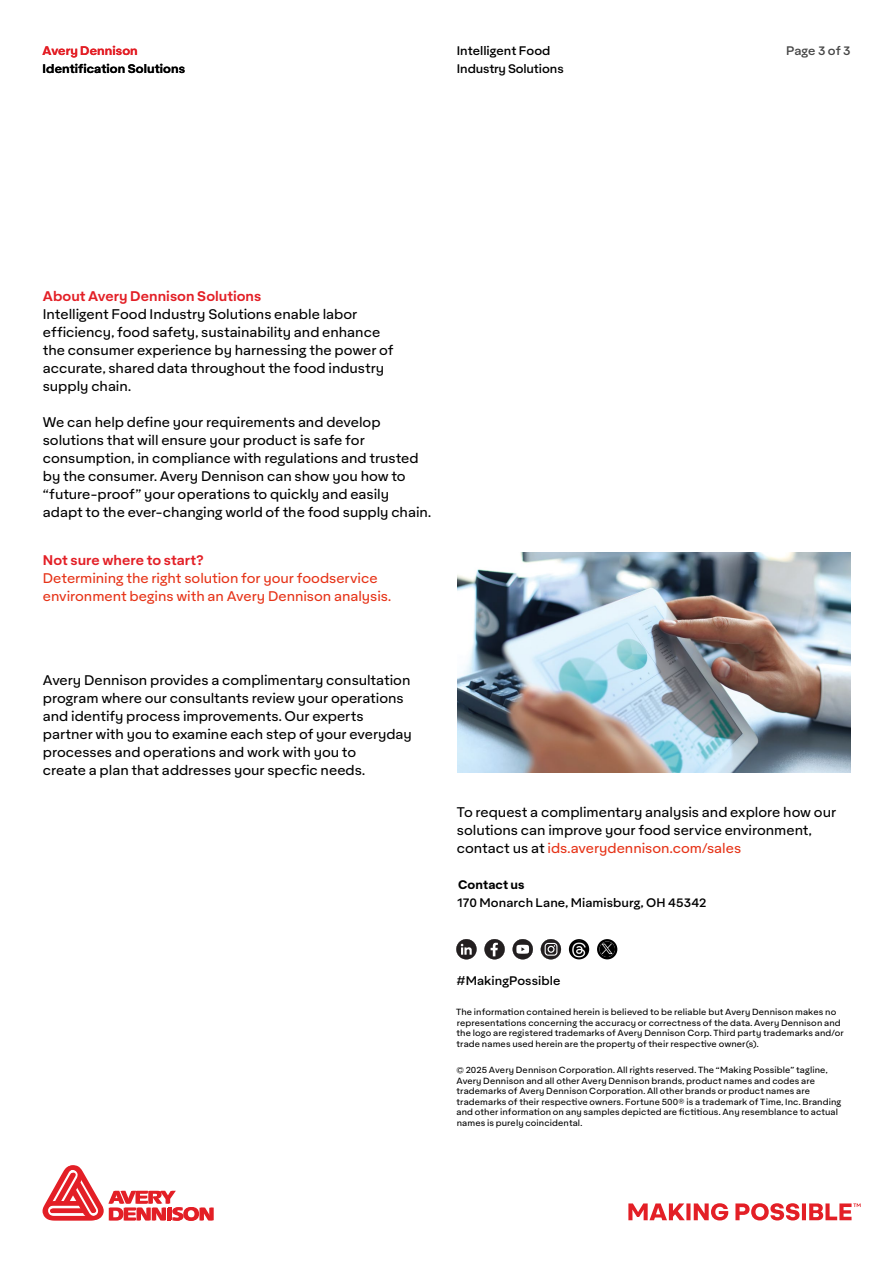
<style>
.page{position:relative;width:893px;height:1263px;background:#fff}
.page>*{position:absolute;margin:0;border:0;box-sizing:border-box;transform-origin:0 0}
.t1{font:13.5px/18px "Aktifo A";color:#000}
.t2{font:13.5px/18px "Aktifo A";letter-spacing:-.005em;color:#e63318}
.t3{font:600 13.5px "Aktifo A";letter-spacing:.005em;color:#e31f26}
.t4{font:500 12px "Aktifo A";color:#000}
.t5{font:600 12px "Aktifo A";letter-spacing:.005em;color:#000}
.t6{font:600 12px "Aktifo A";letter-spacing:.005em;color:#e31f26}
.t7{font:700 12px "Aktifo A";letter-spacing:.01em;color:#000}
.t8{font:500 12px "Aktifo A";letter-spacing:-.005em;color:#464646}
.t9{font:8.7px/10.5px "Aktifo A";letter-spacing:.015em;color:#000}
.s1{color:#e63318}
</style>
<div class="page">
<svg style="left:43px;top:1165px;width:171px;height:56px"></svg>
<svg style="left:628px;top:1203px;width:233px;height:17px"></svg>
<svg style="left:597px;top:939px;width:20px;height:20px"></svg>
<img style="left:599px;top:941px;width:16px;height:16px;border-radius:8px">
<svg style="left:569px;top:939px;width:20px;height:20px"></svg>
<img style="left:570px;top:941px;width:18px;height:17px;border-radius:9px">
<div style="left:513px;top:939px;width:20px;height:20px;background:#231f20;border-radius:50%"></div>
<svg style="left:516px;top:945px;width:13px;height:9px"></svg>
<svg style="left:484px;top:939px;width:21px;height:20px"></svg>
<svg style="left:541px;top:939px;width:20px;height:20px"></svg>
<div style="left:456px;top:939px;width:21px;height:20px;background:#231f20;border-radius:50%"></div>
<svg style="left:461px;top:944px;width:11px;height:11px"></svg>
<img style="left:457px;top:552px;width:394px;height:221px">
<p class="t6" style="left:43px;top:42px;width:97px">Avery Dennison</p>
<p class="t5" style="left:43px;top:60px;width:144px">Identification Solutions</p>
<p class="t4" style="left:457px;top:43px;width:95px">Intelligent Food</p>
<p class="t8" style="left:786px;top:43px;width:66px">Page 3 of 3</p>
<p class="t4" style="left:457px;top:61px;width:109px">Industry Solutions</p>
<p class="t3" style="left:43px;top:287px;width:220px">About Avery Dennison Solutions</p>
<p class="t1" style="left:43px;top:304px;width:352px">Intelligent Food Industry Solutions enable labor efficiency, food safety, sustainability and enhance the consumer experience by harnessing the power of accurate, shared data throughout the food industry supply chain.</p>
<p class="t1" style="left:43px;top:412px;width:390px">We can help define your requirements and develop solutions that will ensure your product is safe for consumption, in compliance with regulations and trusted by the consumer. Avery Dennison can show you how to “future-proof” your operations to quickly and easily adapt to the ever-changing world of the food supply chain.</p>
<p class="t3" style="left:43px;top:551px;width:163px">Not sure where to start?</p>
<p class="t2" style="left:43px;top:568px;width:350px">Determining the right solution for your foodservice environment begins with an Avery Dennison analysis.</p>
<p class="t1" style="left:43px;top:670px;width:370px">Avery Dennison provides a complimentary consultation program where our consultants review your operations and identify process improvements. Our experts partner with you to examine each step of your everyday processes and operations and work with you to<br>create a plan that addresses your specfic needs.</p>
<p class="t1" style="left:457px;top:802px;width:381px">To request a complimentary analysis and explore how our solutions can improve your food service environment, contact us at <span class="s1">ids.averydennison.com/sales</span></p>
<p class="t7" style="left:458px;top:876px;width:68px">Contact us</p>
<p class="t4" style="left:457px;top:895px;width:251px">170 Monarch Lane, Miamisburg, OH 45342</p>
<p class="t4" style="left:456px;top:973px;width:105px">#MakingPossible</p>
<p class="t9" style="left:456px;top:1007px;width:389px">The information contained herein is believed to be reliable but Avery Dennison makes no representations concerning the accuracy or correctness of the data. Avery Dennison and the logo are registered trademarks of Avery Dennison Corp. Third party trademarks and/or trade names used herein are the property of their respective owner(s).</p>
<p class="t9" style="left:456px;top:1065px;width:386px">© 2025 Avery Dennison Corporation. All rights reserved. The “Making Possible” tagline, Avery Dennison and all other Avery Dennison brands, product names and codes are trademarks of Avery Dennison Corporation. All other brands or product names are trademarks of their respective owners. Fortune 500® is a trademark of Time, Inc. Branding and other information on any samples depicted are fictitious. Any resemblance to actual names is purely coincidental.</p>
</div>
